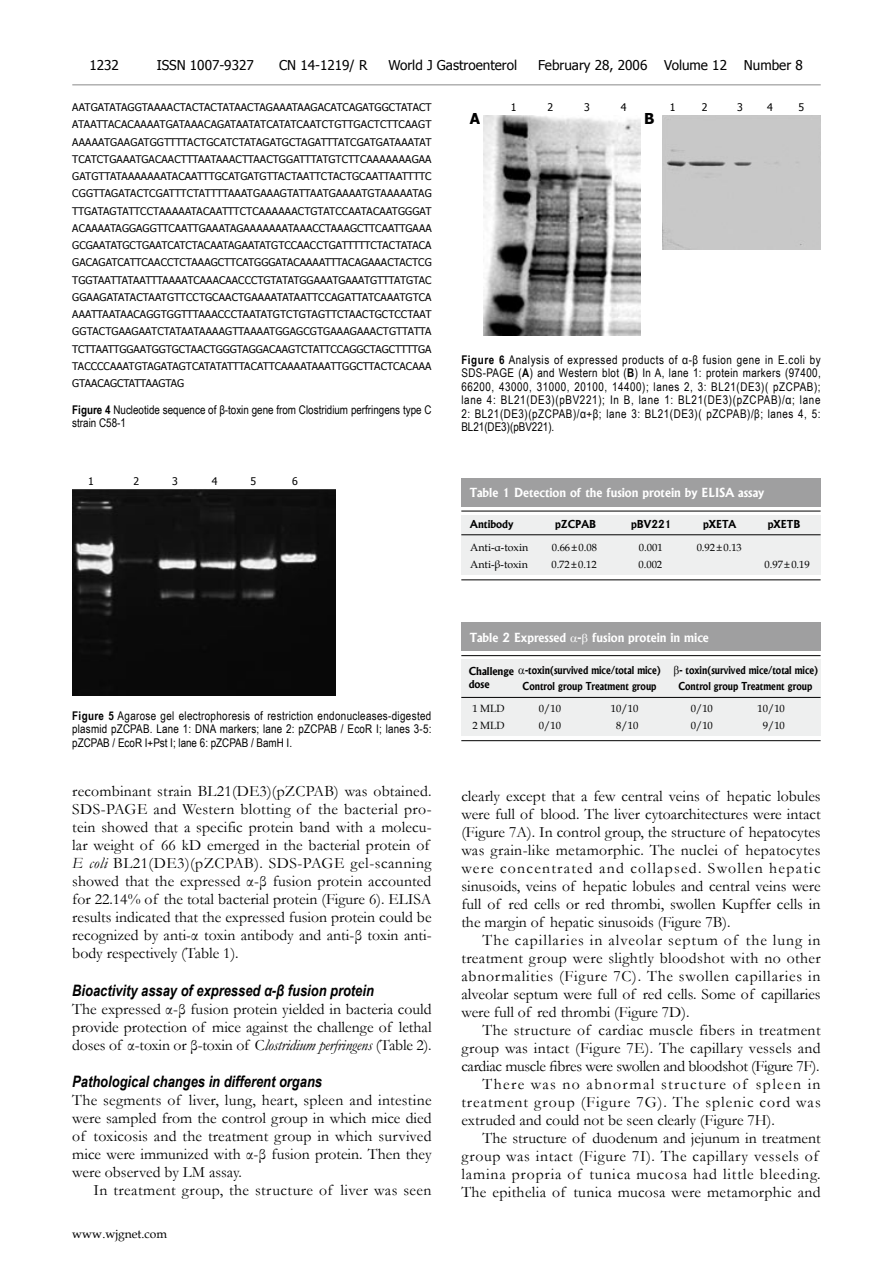
<style>
.page{position:relative;width:893px;height:1263px;background:#fff}
.page>*{position:absolute;margin:0;border:0;box-sizing:border-box;transform-origin:0 0}
.t1{font:15.75px/18px "Garamond";letter-spacing:.005em;color:#000;text-align:justify}
.t2{font:italic 700 15.75px "Arial Narrow";color:#000}
.t3{font:15.75px "Garamond";letter-spacing:-.02em;color:#000}
.t4{font:15.75px "Garamond";letter-spacing:.04em;color:#000}
.t5{font:15.75px "Garamond";letter-spacing:.055em;color:#000}
.t6{font:15.75px "Garamond";letter-spacing:.025em;color:#000}
.t7{font:15.75px "Garamond";letter-spacing:.03em;color:#000}
.t8{font:15.75px "Garamond";letter-spacing:.065em;color:#000}
.t9{font:15.75px "Garamond";letter-spacing:.085em;color:#000}
.t10{font:700 15px "Tahoma";color:#000}
.t11{font:13.5px "Tahoma";color:#000}
.t12{font:12px/13.5px "Arial Narrow";color:#000;text-align:justify}
.t13{font:700 12px "Albertus";color:#fff}
.t14{font:12px "Book Antiqua";color:#000}
.t15{font:10.5px/17.2px "Tahoma";color:#000;text-align:justify}
.t16{font:10.5px "Book Antiqua";color:#000}
.t17{font:700 10.5px "Albertus";color:#000;scale:.9 1}
.t18{font:700 10.5px/12.6px "Albertus";color:#000}
.s1{font-weight:700}
.s2{font-style:italic}
</style>
<div class="page">
<hr style="left:72px;top:85px;width:749px;height:1px;background:#898989">
<img style="left:72px;top:489px;width:264px;height:206px">
<img style="left:483px;top:116px;width:157px;height:219px">
<div style="left:663px;top:116px;width:158px;height:133px;background:#c8c8c8"></div>
<div style="left:461px;top:478px;width:360px;height:28px;background:#9f9fa0"></div>
<div style="left:461px;top:515px;width:360px;height:60px;background:#eeefef"></div>
<hr style="left:461px;top:511px;width:360px;height:1px;background:#000">
<hr style="left:461px;top:534px;width:360px;height:1px;background:#000">
<hr style="left:461px;top:579px;width:360px;height:1px;background:#000">
<div style="left:461px;top:623px;width:360px;height:28px;background:#9f9fa0"></div>
<div style="left:461px;top:660px;width:360px;height:76px;background:#eeefef"></div>
<hr style="left:461px;top:655px;width:360px;height:1px;background:#000">
<hr style="left:461px;top:697px;width:360px;height:1px;background:#000">
<hr style="left:461px;top:740px;width:360px;height:1px;background:#000">
<p class="t11" style="left:89px;top:56px;width:31px">1232</p>
<p class="t11" style="left:157px;top:56px;width:98px">ISSN 1007-9327</p>
<p class="t11" style="left:279px;top:56px;width:90px">CN 14-1219/ R</p>
<p class="t11" style="left:389px;top:56px;width:130px">World J Gastroenterol</p>
<p class="t11" style="left:538px;top:56px;width:111px">February 28, 2006</p>
<p class="t11" style="left:664px;top:56px;width:64px">Volume 12</p>
<p class="t11" style="left:744px;top:56px;width:60px">Number 8</p>
<p class="t15" style="left:72px;top:98px;width:361px">AATGATATAGGTAAAACTACTACTATAACTAGAAATAAGACATCAGATGGCTATACT ATAATTACACAAAATGATAAACAGATAATATCATATCAATCTGTTGACTCTTCAAGT AAAAATGAAGATGGTTTTACTGCATCTATAGATGCTAGATTTATCGATGATAAATAT TCATCTGAAATGACAACTTTAATAAACTTAACTGGATTTATGTCTTCAAAAAAAGAA GATGTTATAAAAAAATACAATTTGCATGATGTTACTAATTCTACTGCAATTAATTTTC CGGTTAGATACTCGATTTCTATTTTAAATGAAAGTATTAATGAAAATGTAAAAATAG TTGATAGTATTCCTAAAAATACAATTTCTCAAAAAACTGTATCCAATACAATGGGAT ACAAAATAGGAGGTTCAATTGAAATAGAAAAAAATAAACCTAAAGCTTCAATTGAAA GCGAATATGCTGAATCATCTACAATAGAATATGTCCAACCTGATTTTTCTACTATACA GACAGATCATTCAACCTCTAAAGCTTCATGGGATACAAAATTTACAGAAACTACTCG TGGTAATTATAATTTAAAATCAAACAACCCTGTATATGGAAATGAAATGTTTATGTAC GGAAGATATACTAATGTTCCTGCAACTGAAAATATAATTCCAGATTATCAAATGTCA AAATTAATAACAGGTGGTTTAAACCCTAATATGTCTGTAGTTCTAACTGCTCCTAAT GGTACTGAAGAATCTATAATAAAAGTTAAAATGGAGCGTGAAAGAAACTGTTATTA TCTTAATTGGAATGGTGCTAACTGGGTAGGACAAGTCTATTCCAGGCTAGCTTTTGA TACCCCAAATGTAGATAGTCATATATTTACATTCAAAATAAATTGGCTTACTCACAAA GTAACAGCTATTAAGTAG</p>
<p class="t12" style="left:72px;top:402px;width:361px"><span class="s1">Figure 4</span> Nucleotide sequence of β-toxin gene from Clostridium perfringens type C strain C58-1</p>
<p class="t15" style="left:88px;top:472px;width:7px">1</p>
<p class="t15" style="left:133px;top:472px;width:7px">2</p>
<p class="t15" style="left:172px;top:472px;width:7px">3</p>
<p class="t15" style="left:212px;top:472px;width:7px">4</p>
<p class="t15" style="left:250px;top:472px;width:7px">5</p>
<p class="t15" style="left:292px;top:472px;width:7px">6</p>
<p class="t12" style="left:72px;top:708px;width:361px"><span class="s1">Figure 5</span> Agarose gel electrophoresis of restriction endonucleases-digested plasmid pZCPAB. Lane 1: DNA markers; lane 2: pZCPAB / EcoR I; lanes 3-5: pZCPAB / EcoR I+Pst I; lane 6: pZCPAB / BamH I.</p>
<p class="t1" style="left:72px;top:782px;width:361px;text-align:left">recombinant strain BL21(DE3)(pZCPAB) was obtained.<br>SDS-PAGE and Western blotting of the bacterial pro&shy;tein showed that a specific protein band with a molecu&shy;lar weight of 66 kD emerged in the bacterial protein of <span class="s2">E coli</span> BL21(DE3)(pZCPAB). SDS-PAGE gel-scanning showed that the expressed α-β fusion protein accounted for 22.14% of the total bacterial protein (Figure 6). ELISA results indicated that the expressed fusion protein could be recognized by anti-α toxin antibody and anti-β toxin anti&shy;body respectively (Table 1).</p>
<p class="t2" style="left:72px;top:978px;width:303px">Bioactivity assay of expressed α-β fusion protein</p>
<p class="t1" style="left:72px;top:999px;width:361px">The expressed α-β fusion protein yielded in bacteria could provide protection of mice against the challenge of lethal doses of α-toxin or β-toxin of C<span class="s2">lostridium perfringens</span> (Table 2).</p>
<p class="t2" style="left:72px;top:1070px;width:251px">Pathological changes in different organs</p>
<p class="t1" style="left:72px;top:1091px;width:361px">The segments of liver, lung, heart, spleen and intestine were sampled from the control group in which mice died of toxicosis and the treatment group in which survived mice were immunized with α-β fusion protein. Then they were observed by LM assay.</p>
<p class="t7" style="left:94px;top:1180px;width:340px">In treatment group, the structure of liver was seen</p>
<p class="t14" style="left:72px;top:1225px;width:96px">www.wjgnet.com</p>
<p class="t15" style="left:511px;top:98px;width:7px">1</p>
<p class="t15" style="left:547px;top:98px;width:7px">2</p>
<p class="t15" style="left:584px;top:98px;width:7px">3</p>
<p class="t15" style="left:621px;top:98px;width:7px">4</p>
<p class="t15" style="left:670px;top:98px;width:7px">1</p>
<p class="t15" style="left:702px;top:98px;width:7px">2</p>
<p class="t15" style="left:737px;top:98px;width:7px">3</p>
<p class="t15" style="left:767px;top:98px;width:7px">4</p>
<p class="t15" style="left:798px;top:98px;width:7px">5</p>
<p class="t10" style="left:470px;top:108px;width:12px">A</p>
<p class="t10" style="left:644px;top:108px;width:12px">B</p>
<p class="t12" style="left:461px;top:352px;width:361px"><span class="s1">Figure 6</span> Analysis of expressed products of α-β fusion gene in E.coli by SDS-PAGE (<span class="s1">A</span>) and Western blot (<span class="s1">B</span>) In A, lane 1: protein markers (97400, 66200, 43000, 31000, 20100, 14400); lanes 2, 3: BL21(DE3)( pZCPAB); lane 4: BL21(DE3)(pBV221); In B, lane 1: BL21(DE3)(pZCPAB)/α; lane 2: BL21(DE3)(pZCPAB)/α+β; lane 3: BL21(DE3)( pZCPAB)/β; lanes 4, 5:<br>BL21(DE3)(pBV221).</p>
<p class="t13" style="left:470px;top:485px;width:296px">Table 1 Detection of the fusion protein by ELISA assay</p>
<p class="t18" style="left:470px;top:518px;width:45px">Antibody</p>
<p class="t18" style="left:555px;top:518px;width:42px">pZCPAB</p>
<p class="t18" style="left:631px;top:518px;width:42px">pBV221</p>
<p class="t18" style="left:703px;top:518px;width:35px">pXETA</p>
<p class="t18" style="left:768px;top:518px;width:34px">pXETB</p>
<p class="t16" style="left:470px;top:540px;width:59px">Anti-α-toxin</p>
<p class="t16" style="left:552px;top:540px;width:47px">0.66±0.08</p>
<p class="t16" style="left:639px;top:540px;width:25px">0.001</p>
<p class="t16" style="left:697px;top:540px;width:47px">0.92±0.13</p>
<p class="t16" style="left:470px;top:557px;width:59px">Anti-β-toxin</p>
<p class="t16" style="left:551px;top:557px;width:47px">0.72±0.12</p>
<p class="t16" style="left:639px;top:557px;width:25px">0.002</p>
<p class="t16" style="left:765px;top:557px;width:47px">0.97±0.19</p>
<p class="t13" style="left:470px;top:630px;width:240px">Table 2 Expressed - fusion protein in mice</p>
<p class="t18" style="left:469px;top:665px;width:47px">Challenge dose</p>
<p class="t17" style="left:525px;top:663px;width:152px">-toxin(survived mice/total mice)</p>
<p class="t17" style="left:679px;top:663px;width:156px">- toxin(survived mice/total mice)</p>
<p class="t17" style="left:523px;top:680px;width:150px">Control group Treatment group</p>
<p class="t17" style="left:678px;top:680px;width:150px">Control group Treatment group</p>
<p class="t16" style="left:472px;top:701px;width:34px">1 MLD</p>
<p class="t16" style="left:539px;top:701px;width:24px">0/10</p>
<p class="t16" style="left:611px;top:701px;width:29px">10/10</p>
<p class="t16" style="left:691px;top:701px;width:24px">0/10</p>
<p class="t16" style="left:757px;top:701px;width:29px">10/10</p>
<p class="t16" style="left:472px;top:718px;width:34px">2 MLD</p>
<p class="t16" style="left:539px;top:718px;width:24px">0/10</p>
<p class="t16" style="left:616px;top:718px;width:24px">8/10</p>
<p class="t16" style="left:691px;top:718px;width:24px">0/10</p>
<p class="t16" style="left:763px;top:718px;width:24px">9/10</p>
<p class="t1" style="left:461px;top:787px;width:361px">clearly except that a few central veins of hepatic lobules were full of blood. The liver cytoarchitectures were intact (Figure 7A). In control group, the structure of hepatocytes was grain-like metamorphic. The nuclei of hepatocytes were concentrated and collapsed. Swollen hepatic sinusoids, veins of hepatic lobules and central veins were full of red cells or red thrombi, swollen Kupffer cells in the margin of hepatic sinusoids (Figure 7B).</p>
<p class="t1" style="left:461px;top:931px;width:361px;text-indent:21px">The capillaries in alveolar septum of the lung in treatment group were slightly bloodshot with no other abnormalities (Figure 7C). The swollen capillaries in alveolar septum were full of red cells. Some of capillaries were full of red thrombi (Figure 7D).</p>
<p class="t6" style="left:483px;top:1020px;width:339px">The structure of cardiac muscle fibers in treatment</p>
<p class="t1" style="left:461px;top:1039px;width:361px">group was intact (Figure 7E). The capillary vessels and</p>
<p class="t3" style="left:461px;top:1056px;width:360px">cardiac muscle fibres were swollen and bloodshot (Figure 7F).</p>
<p class="t9" style="left:483px;top:1074px;width:339px">There was no abnormal structure of spleen in</p>
<p class="t8" style="left:461px;top:1092px;width:361px">treatment group (Figure 7G). The splenic cord was</p>
<p class="t1" style="left:461px;top:1111px;width:315px">extruded and could not be seen clearly (Figure 7H).</p>
<p class="t1" style="left:483px;top:1129px;width:340px">The structure of duodenum and jejunum in treatment</p>
<p class="t4" style="left:461px;top:1146px;width:359px">group was intact (Figure 7I). The capillary vessels of</p>
<p class="t5" style="left:461px;top:1164px;width:361px">lamina propria of tunica mucosa had little bleeding.</p>
<p class="t1" style="left:461px;top:1183px;width:361px">The epithelia of tunica mucosa were metamorphic and</p>
</div>
